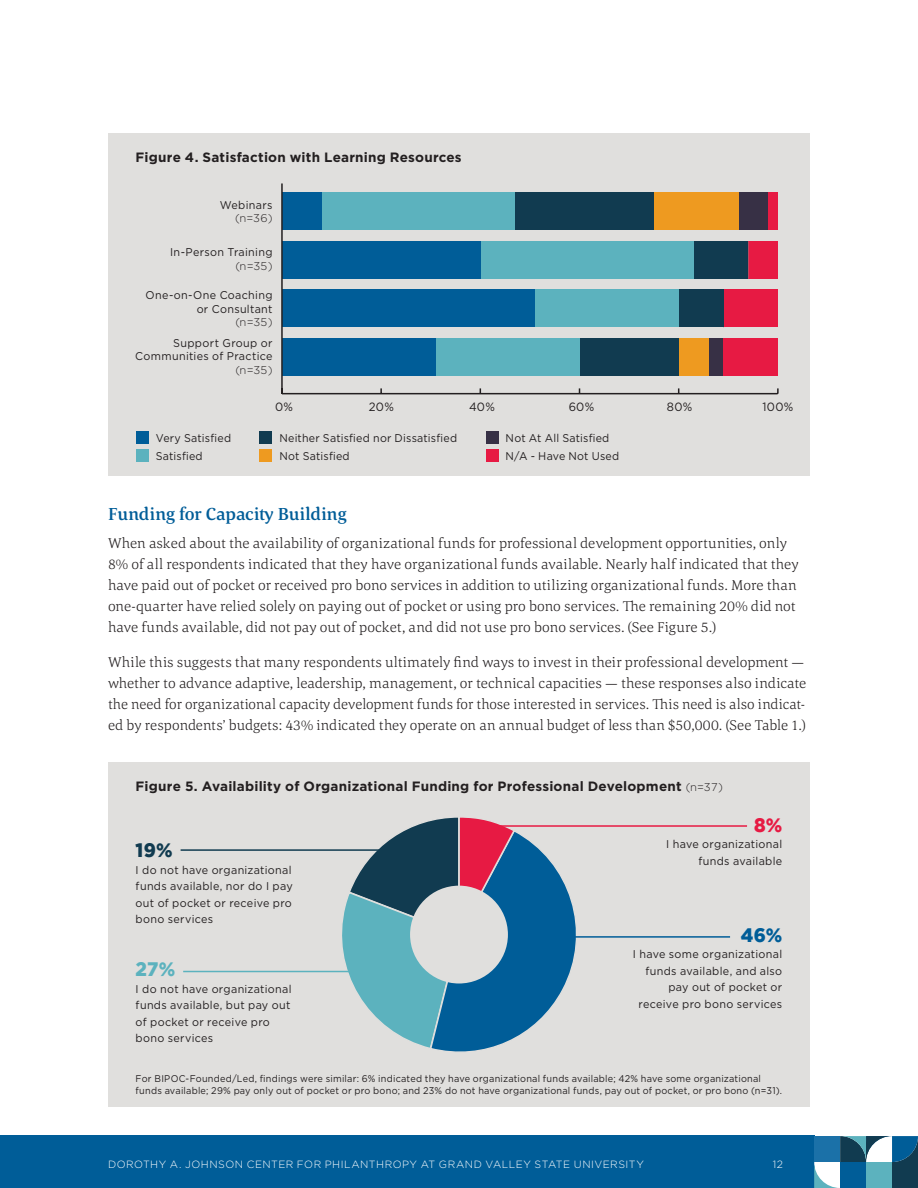
<style>
.page{position:relative;width:918px;height:1188px;background:#fff}
.page>*{position:absolute;margin:0;border:0;box-sizing:border-box;transform-origin:0 0}
.t1{font:900 19.5px "Gotham";color:#005d98;scale:.94 1}
.t2{font:900 19.5px "Gotham";color:#113b50;scale:.94 1}
.t3{font:900 19.5px "Gotham";color:#5cb2be;scale:.94 1}
.t4{font:900 19.5px "Gotham";color:#e71a43;scale:.94 1}
.t5{font:500 18px "Corda";color:#005d98}
.t6{font:300 14.7px/21px "Corda";letter-spacing:.005em;color:#231f20}
.t7{font:700 13.5px "Gotham";letter-spacing:.015em;color:#231f20}
.t8{font:12px "Gotham";letter-spacing:.025em;color:#231f20;scale:.95 1}
.t9{font:11.25px/16.5px "Gotham";letter-spacing:.025em;color:#231f20;text-align:right;scale:.96 1}
.t10{font:11.25px/18.3px "Gotham";letter-spacing:.025em;color:#231f20;scale:.95 1}
.t11{font:300 11.25px "Gotham";letter-spacing:.025em;color:#231f20}
.t12{font:300 10.5px "Gotham";letter-spacing:.045em;color:#fff}
.t13{font:9.75px/12.3px "Gotham";letter-spacing:.025em;color:#231f20;scale:.94 1}
.s1{font-weight:300;font-size:11.25px}
</style>
<div class="page">
<div style="left:0;top:1136px;width:814px;height:52px;background:#005d98"></div>
<svg style="left:814px;top:1136px;width:104px;height:52px"></svg>
<div style="left:866px;top:1162px;width:26px;height:26px;background:#5cb2be"></div>
<div style="left:108px;top:134px;width:702px;height:342px;background:#e0dfdd"></div>
<div style="left:768px;top:192px;width:10px;height:38px;background:#e71a43"></div>
<div style="left:738px;top:192px;width:30px;height:38px;background:#373045"></div>
<div style="left:654px;top:192px;width:84px;height:38px;background:#ee9a20"></div>
<div style="left:515px;top:192px;width:139px;height:38px;background:#113b50"></div>
<div style="left:322px;top:192px;width:193px;height:38px;background:#5cb2be"></div>
<div style="left:282px;top:192px;width:40px;height:38px;background:#005d98"></div>
<div style="left:748px;top:241px;width:30px;height:38px;background:#e71a43"></div>
<div style="left:694px;top:241px;width:54px;height:38px;background:#113b50"></div>
<div style="left:480px;top:241px;width:214px;height:38px;background:#5cb2be"></div>
<div style="left:282px;top:241px;width:198px;height:38px;background:#005d98"></div>
<div style="left:723px;top:290px;width:55px;height:37px;background:#e71a43"></div>
<div style="left:679px;top:290px;width:44px;height:37px;background:#113b50"></div>
<div style="left:535px;top:290px;width:144px;height:37px;background:#5cb2be"></div>
<div style="left:282px;top:290px;width:253px;height:37px;background:#005d98"></div>
<div style="left:723px;top:338px;width:55px;height:38px;background:#e71a43"></div>
<div style="left:709px;top:338px;width:14px;height:38px;background:#373045"></div>
<div style="left:679px;top:338px;width:29px;height:38px;background:#ee9a20"></div>
<div style="left:580px;top:338px;width:99px;height:38px;background:#113b50"></div>
<div style="left:436px;top:338px;width:143px;height:38px;background:#5cb2be"></div>
<div style="left:282px;top:338px;width:154px;height:38px;background:#005d98"></div>
<hr style="left:282px;top:393px;width:496px;height:1px;background:#231f20">
<hr style="left:281px;top:183px;width:2px;height:211px;background:#231f20">
<div style="left:136px;top:431px;width:13px;height:13px;background:#005d98"></div>
<div style="left:136px;top:449px;width:13px;height:13px;background:#5cb2be"></div>
<div style="left:259px;top:431px;width:13px;height:13px;background:#113b50"></div>
<div style="left:259px;top:449px;width:13px;height:13px;background:#ee9a20"></div>
<div style="left:486px;top:431px;width:13px;height:13px;background:#373045"></div>
<div style="left:486px;top:449px;width:13px;height:13px;background:#e71a43"></div>
<div style="left:108px;top:762px;width:702px;height:345px;background:#e0dfdd"></div>
<svg style="left:329px;top:817px;width:247px;height:235px"></svg>
<div style="left:410px;top:886px;width:98px;height:98px;background:#e0dfdd;border-radius:50%"></div>
<hr style="left:181px;top:849px;width:244px;height:2px;background:#113b50">
<hr style="left:183px;top:971px;width:182px;height:1px;background:#5cb2be">
<hr style="left:487px;top:825px;width:260px;height:2px;background:#e71a43">
<hr style="left:555px;top:936px;width:175px;height:2px;background:#005d98">
<p class="t7" style="left:136px;top:149px;width:328px">Figure 4. Satisfaction with Learning Resources</p>
<p class="t9" style="left:220px;top:196px;width:57px">Webinars</p>
<p class="t11" style="left:235px;top:211px;width:39px">(n=36)</p>
<p class="t9" style="left:170px;top:244px;width:108px">In-Person Training</p>
<p class="t11" style="left:235px;top:259px;width:39px">(n=35)</p>
<p class="t9" style="left:146px;top:288px;width:134px;line-height:13.5px">One-on-One Coaching or Consultant</p>
<p class="t11" style="left:235px;top:315px;width:39px">(n=35)</p>
<p class="t9" style="left:135px;top:336px;width:144px;line-height:13.5px">Support Group or<br>Communities of Practice</p>
<p class="t11" style="left:235px;top:363px;width:39px">(n=35)</p>
<p class="t8" style="left:275px;top:399px;width:20px">0%</p>
<p class="t8" style="left:369px;top:399px;width:28px">20%</p>
<p class="t8" style="left:469px;top:399px;width:29px">40%</p>
<p class="t8" style="left:569px;top:399px;width:28px">60%</p>
<p class="t8" style="left:667px;top:399px;width:28px">80%</p>
<p class="t8" style="left:762px;top:399px;width:34px">100%</p>
<p class="t10" style="left:156px;top:428px;width:81px">Very Satisfied<br>Satisfied</p>
<p class="t10" style="left:279px;top:428px;width:189px">Neither Satisfied nor Dissatisfied<br>Not Satisfied</p>
<p class="t10" style="left:506px;top:428px;width:121px">Not At All Satisfied<br>N/A - Have Not Used</p>
<p class="t5" style="left:108px;top:503px;width:240px">Funding for Capacity Building</p>
<p class="t6" style="left:108px;top:532px;width:692px">When asked about the availability of organizational funds for professional development opportunities, only 8% of all respondents indicated that they have organizational funds available. Nearly half indicated that they have paid out of pocket or received pro bono services in addition to utilizing organizational funds. More than one-quarter have relied solely on paying out of pocket or using pro bono services. The remaining 20% did not have funds available, did not pay out of pocket, and did not use pro bono services. (See Figure 5.)</p>
<p class="t6" style="left:108px;top:651px;width:700px">While this suggests that many respondents ultimately find ways to invest in their professional development — whether to advance adaptive, leadership, management, or technical capacities — these responses also indicate the need for organizational capacity development funds for those interested in services. This need is also indicat&shy;ed by respondents’ budgets: 43% indicated they operate on an annual budget of less than $50,000. (See Table 1.)</p>
<p class="t7" style="left:136px;top:778px;width:589px">Figure 5. Availability of Organizational Funding for Professional Development <span class="s1">(n=37)</span></p>
<h1 class="t2" style="left:136px;top:839px;width:41px">19%</h1>
<p class="t9" style="left:136px;top:861px;width:165px;text-align:justify">I do not have organizational funds available, nor do I pay out of pocket or receive pro bono services</p>
<h1 class="t3" style="left:136px;top:958px;width:44px">27%</h1>
<p class="t9" style="left:136px;top:981px;width:164px;text-align:left">I do not have organizational funds available, but pay out of pocket or receive pro bono services</p>
<h1 class="t4" style="left:754px;top:814px;width:31px">8%</h1>
<p class="t9" style="left:666px;top:836px;width:122px">I have organizational funds available</p>
<h1 class="t1" style="left:741px;top:924px;width:45px">46%</h1>
<p class="t9" style="left:633px;top:946px;width:157px">I have some organizational funds available, and also pay out of pocket or receive pro bono services</p>
<p class="t13" style="left:136px;top:1072px;width:689px">For BIPOC-Founded/Led, findings were similar: 6% indicated they have organizational funds available; 42% have some organizational funds available; 29% pay only out of pocket or pro bono; and 23% do not have organizational funds, pay out of pocket, or pro bono (n=31).</p>
<p class="t12" style="left:108px;top:1157px;width:537px">DOROTHY A. JOHNSON CENTER FOR PHILANTHROPY AT GRAND VALLEY STATE UNIVERSITY</p>
<p class="t12" style="left:773px;top:1157px;width:12px">12</p>
</div>
